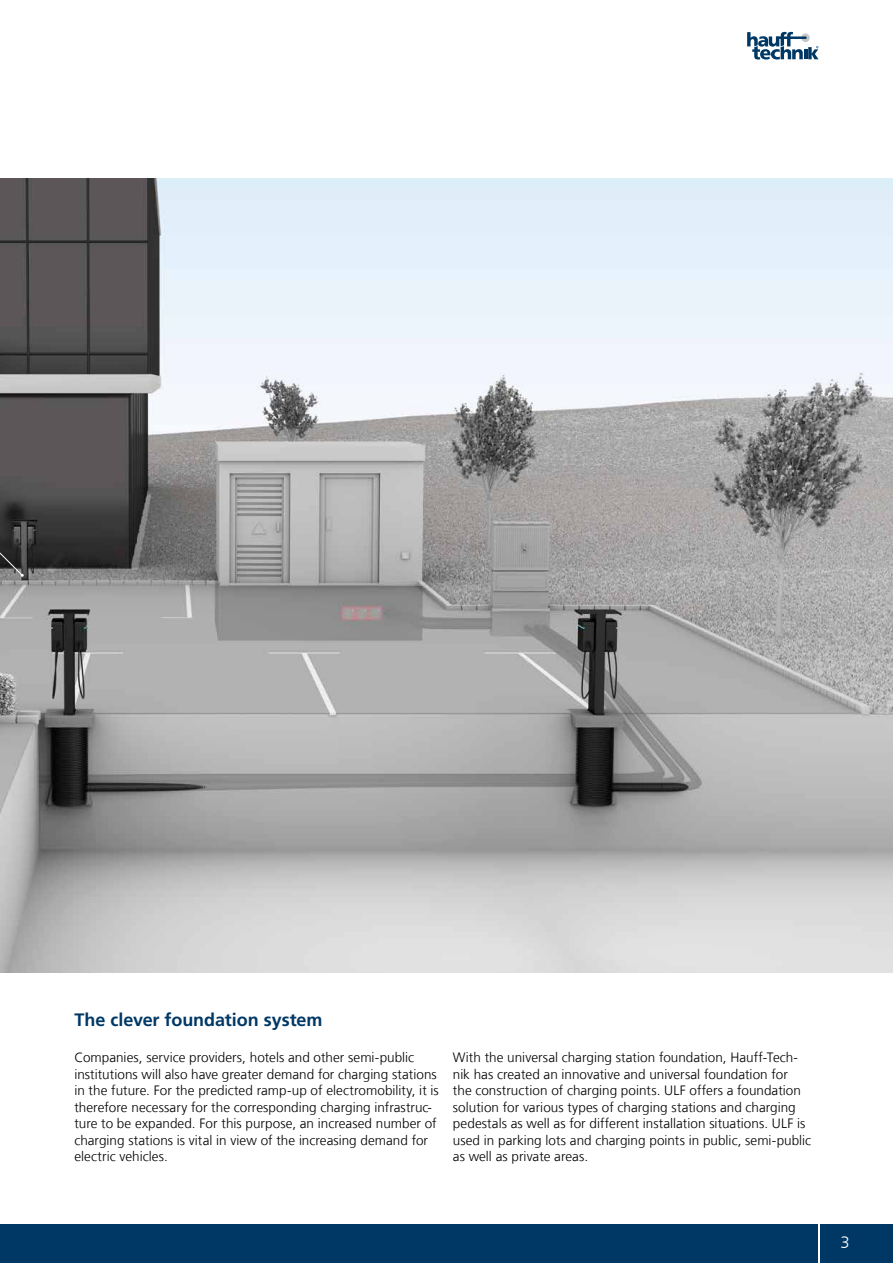
<style>
.page{position:relative;width:893px;height:1263px;background:#fff}
.page>*{position:absolute;margin:0;border:0;box-sizing:border-box;transform-origin:0 0}
.t1{font:700 18px "Frutigerfor Hauff";letter-spacing:-.005em;color:#003865}
.t2{font:300 16.5px "Frutigerfor Hauff";color:#fff}
.t3{font:300 13.5px/16.5px "Frutigerfor Hauff";color:#000}
</style>
<div class="page">
<img style="left:0;top:179px;width:893px;height:793px">
<svg style="left:0;top:419px;width:24px;height:158px;background:#4b4949"></svg>
<div style="left:0;top:1225px;width:893px;height:38px;background:#003865"></div>
<hr style="left:819px;top:1213px;width:1px;height:50px;background:#fff">
<svg style="left:747px;top:32px;width:72px;height:28px"></svg>
<h1 class="t1" style="left:74px;top:1009px;width:250px">The clever foundation system</h1>
<p class="t3" style="left:74px;top:1049px;width:366px">Companies, service providers, hotels and other semi-public institutions will also have greater demand for charging stations in the future. For the predicted ramp-up of electromobility, it is therefore necessary for the corresponding charging infrastruc&shy;ture to be expanded. For this purpose, an increased number of charging stations is vital in view of the increasing demand for electric vehicles.</p>
<p class="t3" style="left:453px;top:1049px;width:360px">With the universal charging station foundation, Hauff-Tech&shy;nik has created an innovative and universal foundation for<br>the construction of charging points. ULF offers a foundation solution for various types of charging stations and charging pedestals as well as for different installation situations. ULF is used in parking lots and charging points in public, semi-public as well as private areas.</p>
<p class="t2" style="left:840px;top:1232px;width:11px">3</p>
</div>
